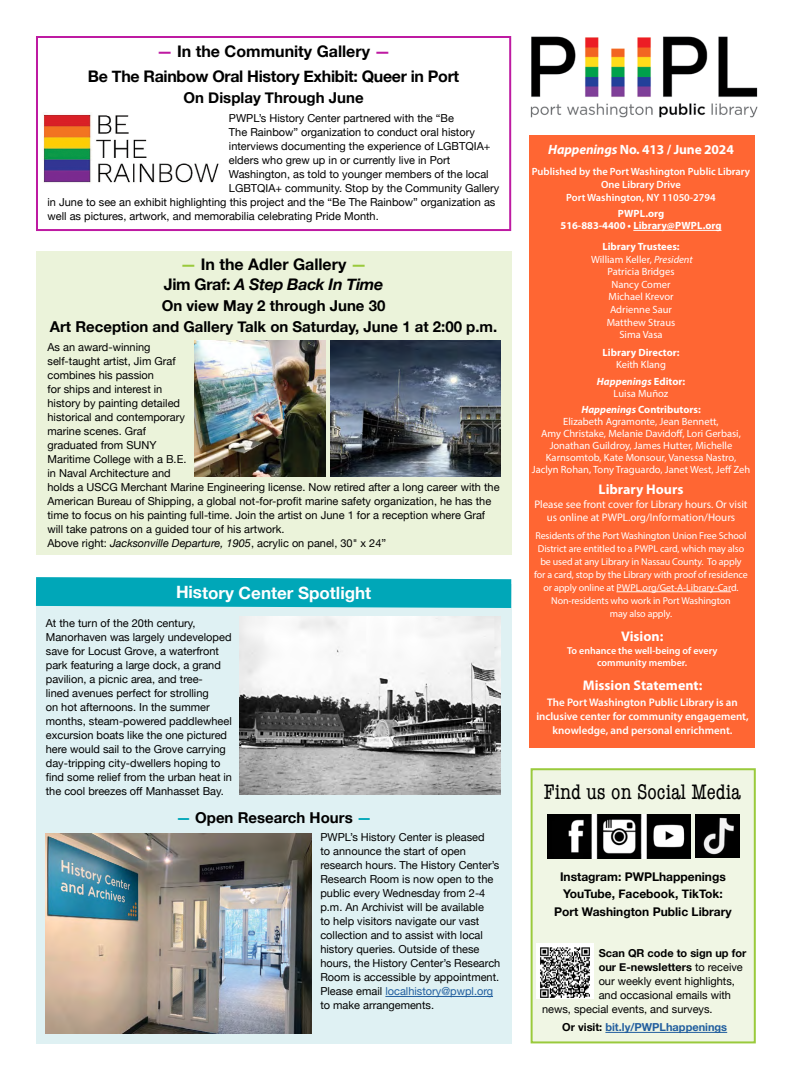
<style>
.page{position:relative;width:792px;height:1080px;background:#fff}
.page>*{position:absolute;margin:0;border:0;box-sizing:border-box;transform-origin:0 0}
.t1{font:condensed 21.8px "American Typewriter";color:#000}
.t2{font:700 17px "Helvetica Neue";letter-spacing:-.005em;color:#fff}
.t3{font:700 16px/25.5px "Helvetica Neue";letter-spacing:-.02em;color:#000;text-align:center}
.t4{font:700 16px/20.5px "Helvetica Neue";color:#000;text-align:center}
.t5{font:700 15px/21px "Helvetica Neue";color:#000;text-align:center}
.t6{font:700 14px "Myriad Pro";color:#fff}
.t7{font:700 13.5px "Myriad Pro";letter-spacing:-.01em;color:#fff}
.t8{font:700 12px/17.5px "Helvetica Neue";color:#000;text-align:center}
.t9{font:11px/14px "Helvetica Neue";color:#000}
.t10{font:600 11px/14px "Myriad Pro";color:#fff;text-align:center}
.t11{font:11px/13px "Myriad Pro";color:#fff;text-align:center}
.t12{font:700 11px "Helvetica Neue";color:#000}
.t13{font:700 11px "Helvetica Neue";color:#215e9e}
.t14{font:10.5px/12.6px "Myriad Pro";color:#fff;text-align:center}
.t15{font:700 10.5px/12.6px "Myriad Pro";color:#fff;text-align:center}
.t16{font:600 10.5px/12.6px "Myriad Pro";color:#fff;text-align:center}
.t17{font:10px/13px "Myriad Pro";letter-spacing:-.01em;color:#fff;text-align:center}
.t18{font:600 10px/12.5px "Myriad Pro";color:#fff;text-align:center}
.s1{color:#be1aa2}
.s2{color:#9aca3c}
.s3{font-style:italic}
.s4{color:#00a7b8}
.s5{color:#215e9e}
.s6{font-weight:700}
.s7{font-weight:700;font-style:italic}
.s8{font-weight:400}
.s9{color:#000}
</style>
<div class="page">
<div style="left:531px;top:768px;width:225px;height:275px;background:#f0f6e4;border:2px solid #9aca3c"></div>
<img style="left:547px;top:814px;width:143px;height:44px">
<img style="left:695px;top:814px;width:45px;height:44px">
<div style="left:529px;top:135px;width:226px;height:613px;background:#f63"></div>
<hr style="left:633px;top:230px;width:89px;height:1px;background:#fff">
<hr style="left:617px;top:592px;width:114px;height:1px;background:#fff">
<hr style="left:605px;top:1032px;width:122px;height:1px;background:#215e9e">
<img style="left:536px;top:943px;width:58px;height:55px">
<img style="left:530px;top:36px;width:228px;height:82px">
<div style="left:36px;top:251px;width:475px;height:304px;background:#ebf3da"></div>
<img style="left:330px;top:341px;width:170px;height:135px">
<img style="left:194px;top:340px;width:131px;height:136px">
<div style="left:36px;top:584px;width:475px;height:460px;background:#dff1f3"></div>
<svg style="left:36px;top:577px;width:475px;height:31px;background:#11acbc"></svg>
<img style="left:239px;top:616px;width:261px;height:179px">
<hr style="left:385px;top:996px;width:108px;height:1px;background:#215e9e">
<img style="left:46px;top:833px;width:265px;height:200px">
<img style="left:43px;top:114px;width:176px;height:69px">
<div style="left:36px;top:36px;width:475px;height:195px;border:2px solid #be1aa2"></div>
<h3 class="t3" style="left:88px;top:39px;width:373px"><span class="s1">—</span> In the Community Gallery <span class="s1">—<br></span>Be The Rainbow Oral History Exhibit: Queer in Port</h3>
<h3 class="t5" style="left:184px;top:88px;width:182px">On Display Through June</h3>
<p class="t9" style="left:229px;top:112px;width:227px">PWPL’s History Center partnered with the “Be</p>
<p class="t9" style="left:229px;top:126px;width:247px">The Rainbow” organization to conduct oral history</p>
<p class="t9" style="left:229px;top:140px;width:263px">interviews documenting the experience of LGBTQIA+</p>
<p class="t9" style="left:229px;top:154px;width:223px">elders who grew up in or currently live in Port</p>
<p class="t9" style="left:229px;top:168px;width:261px">Washington, as told to younger members of the local</p>
<p class="t9" style="left:229px;top:182px;width:272px">LGBTQIA+ community. Stop by the Community Gallery</p>
<p class="t9" style="left:48px;top:196px;width:449px">in June to see an exhibit highlighting this project and the “Be The Rainbow” organization as</p>
<p class="t9" style="left:48px;top:210px;width:333px">well as pictures, artwork, and memorabilia celebrating Pride Month.</p>
<h3 class="t4" style="left:164px;top:254px;width:221px"><span class="s2">—</span> In the Adler Gallery <span class="s2">—<br></span>Jim Graf: <span class="s3">A Step Back In Time</span></h3>
<h3 class="t5" style="left:50px;top:296px;width:449px">On view May 2 through June 30<br>Art Reception and Gallery Talk on Saturday, June 1 at 2:00 p.m.</h3>
<p class="t9" style="left:48px;top:341px;width:454px">As an award-winning<br>self-taught artist, Jim Graf<br>combines his passion<br>for ships and interest in<br>history by painting detailed<br>historical and contemporary<br>marine scenes. Graf<br>graduated from SUNY<br>Maritime College with a B.E.<br>in Naval Architecture and<br>holds a USCG Merchant Marine Engineering license. Now retired after a long career with the American Bureau of Shipping, a global not-for-profit marine safety organization, he has the time to focus on his painting full-time. Join the artist on June 1 for a reception where Graf will take patrons on a guided tour of his artwork.<br>Above right: <span class="s3">Jacksonville Departure, 1905</span>, acrylic on panel, 30" x 24”</p>
<h2 class="t2" style="left:176px;top:579px;width:197px">History Center Spotlight</h2>
<p class="t9" style="left:46px;top:617px;width:188px">At the turn of the 20th century, Manorhaven was largely undeveloped save for Locust Grove, a waterfront park featuring a large dock, a grand pavilion, a picnic area, and tree-<br>lined avenues perfect for strolling<br>on hot afternoons. In the summer months, steam-powered paddlewheel excursion boats like the one pictured here would sail to the Grove carrying day-tripping city-dwellers hoping to find some relief from the urban heat in the cool breezes off Manhasset Bay.</p>
<h3 class="t5" style="left:176px;top:807px;width:197px"><span class="s4">—</span> Open Research Hours <span class="s4">—</span></h3>
<p class="t9" style="left:320px;top:831px;width:181px">PWPL’s History Center is pleased<br>to announce the start of open research hours. The History Center’s Research Room is now open to the public every Wednesday from 2-4 p.m. An Archivist will be available<br>to help visitors navigate our vast collection and to assist with local history queries. Outside of these hours, the History Center’s Research Room is accessible by appointment.<br>Please email <span class="s5">localhistory@pwpl.org </span>to make arrangements.</p>
<p class="t7" style="left:548px;top:140px;width:187px"><span class="s3">Happenings</span> No. 413 / June 2024</p>
<p class="t16" style="left:532px;top:165px;width:220px">Published by the Port Washington Public Library<br>One Library Drive<br>Port Washington, NY 11050-2794</p>
<p class="t15" style="left:561px;top:207px;width:163px">PWPL.org<br>516-883-4400 • Library@PWPL.org</p>
<p class="t14" style="left:591px;top:240px;width:103px"><span class="s6">Library Trustees:<br></span>William Keller, <span class="s3">President<br></span>Patricia Bridges<br>Nancy Comer<br>Michael Krevor<br>Adrienne Saur<br>Matthew Straus<br>Sima Vasa</p>
<p class="t15" style="left:603px;top:346px;width:78px">Library Director:</p>
<p class="t14" style="left:597px;top:357px;width:90px;line-height:16.2px">Keith Klang<br><span class="s7">Happenings</span> <span class="s6">Editor:</span></p>
<p class="t15" style="left:581px;top:385px;width:121px;line-height:16.2px"><span class="s8">Luisa Muñoz<br></span><span class="s3">Happenings</span> Contributors:</p>
<p class="t14" style="left:532px;top:415px;width:220px;line-height:12.2px">Elizabeth Agramonte, Jean Bennett,<br>Amy Christake, Melanie Davidoff, Lori Gerbasi, Jonathan Guildroy, James Hutter, Michelle Karnsomtob, Kate Monsour, Vanessa Nastro, Jaclyn Rohan, Tony Traguardo, Janet West, Jeff Zeh</p>
<p class="t6" style="left:599px;top:480px;width:86px">Library Hours</p>
<p class="t11" style="left:534px;top:497px;width:215px">Please see front cover for Library hours. Or visit us online at PWPL.org/Information/Hours</p>
<p class="t17" style="left:534px;top:529px;width:215px">Residents of the Port Washington Union Free School District are entitled to a PWPL card, which may also be used at any Library in Nassau County. To apply for a card, stop by the Library with proof of residence or apply online at PWPL.org/Get-A-Library-Card.<br>Non-residents who work in Port Washington<br>may also apply.</p>
<p class="t6" style="left:621px;top:627px;width:44px">Vision:</p>
<p class="t18" style="left:567px;top:644px;width:152px">To enhance the well-being of every community member.</p>
<p class="t6" style="left:583px;top:676px;width:121px">Mission Statement:</p>
<p class="t10" style="left:536px;top:695px;width:214px">The Port Washington Public Library is an inclusive center for community engagement, knowledge, and personal enrichment.</p>
<h1 class="t1" style="left:544px;top:775px;width:199px">Find us on Social Media</h1>
<p class="t8" style="left:554px;top:868px;width:179px">Instagram: PWPLhappenings<br>YouTube, Facebook, TikTok:<br>Port Washington Public Library</p>
<p class="t12" style="left:599px;top:944px;width:149px">Scan QR code to sign up for</p>
<p class="t12" style="left:599px;top:958px;width:146px">our E-newsletters <span class="s8">to receive</span></p>
<p class="t9" style="left:599px;top:975px;width:138px">our weekly event highlights,</p>
<p class="t9" style="left:599px;top:989px;width:134px">and occasional emails with</p>
<p class="t9" style="left:542px;top:1003px;width:172px">news, special events, and surveys.</p>
<p class="t13" style="left:562px;top:1019px;width:166px"><span class="s9">Or visit:</span> bit.ly/PWPLhappenings</p>
</div>
